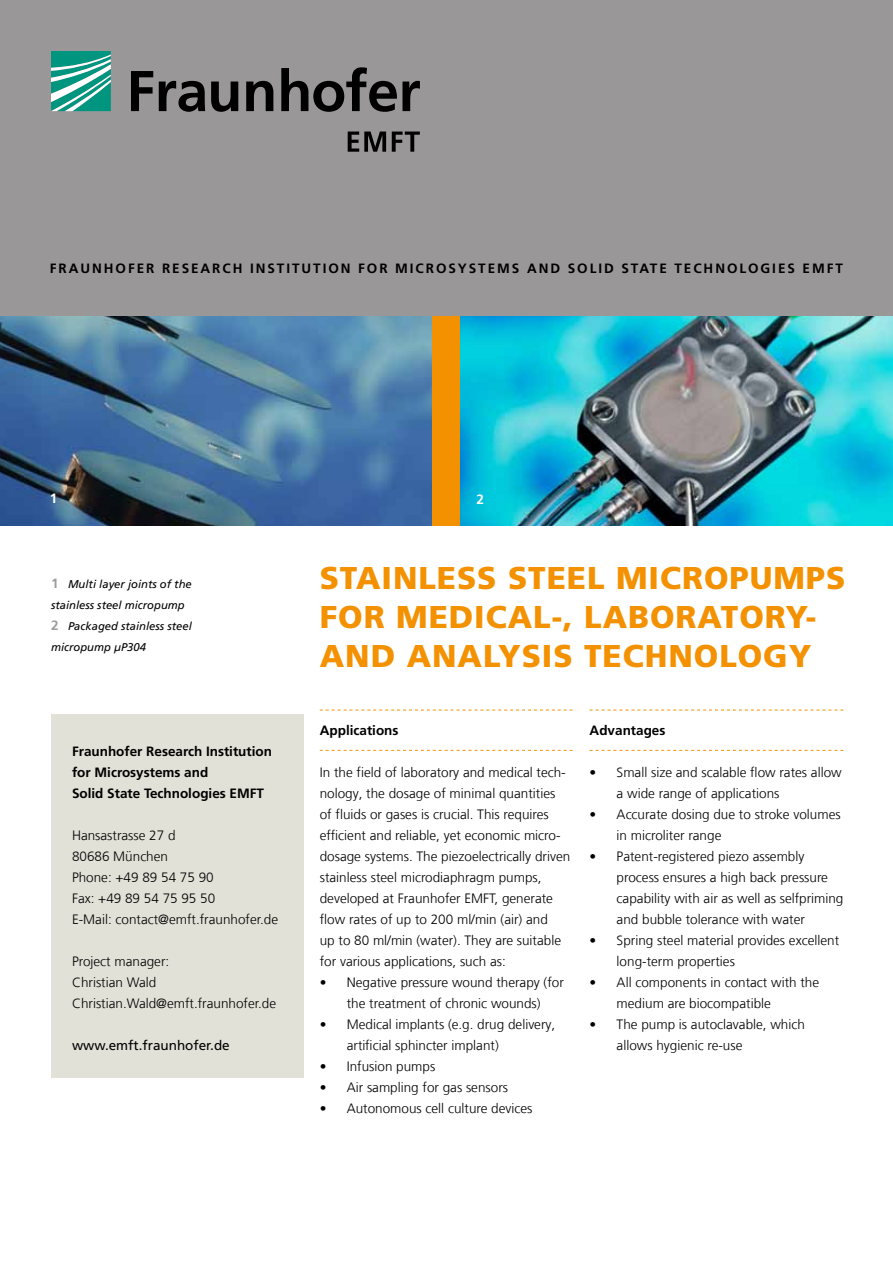
<style>
.page{position:relative;width:893px;height:1263px;background:#fff}
.page>*{position:absolute;margin:0;border:0;box-sizing:border-box;transform-origin:0 0}
.t1{font:900 31.5px/39px "Frutiger LT Com";letter-spacing:.03em;color:#f39100}
.t2{font:300 13.5px/21px "Frutiger LT Com";color:#000}
.t3{font:700 13.5px "Frutiger LT Com";letter-spacing:.145em;color:#000}
.t4{font:700 13.5px/21px "Frutiger LT Com";color:#000}
.t5{font:13.5px "Frutiger LT Com";color:#000}
.t6{font:700 13.5px "Frutiger LT Com";color:#fff}
.t7{font:italic 11.25px/21px "Frutiger LT Com";color:#000}
.s1{font-weight:700;font-style:normal;font-size:13.5px;color:#9c9d9d}
</style>
<div class="page">
<img style="left:459px;top:315px;width:434px;height:210px">
<img style="left:0;top:315px;width:432px;height:210px">
<div style="left:432px;top:310px;width:27px;height:215px;background:#f39100"></div>
<div style="left:0;top:0;width:893px;height:315px;background:#999797"></div>
<svg style="left:320px;top:710px;width:253px;height:1px"></svg>
<svg style="left:320px;top:750px;width:253px;height:1px"></svg>
<svg style="left:590px;top:710px;width:253px;height:1px"></svg>
<svg style="left:590px;top:750px;width:253px;height:1px"></svg>
<div style="left:51px;top:714px;width:252px;height:364px;background:#e2e1d8"></div>
<svg style="left:51px;top:51px;width:60px;height:60px"></svg>
<svg style="left:131px;top:67px;width:289px;height:45px"></svg>
<svg style="left:348px;top:132px;width:38px;height:20px"></svg>
<svg style="left:392px;top:132px;width:28px;height:20px"></svg>
<p class="t3" style="left:50px;top:260px;width:794px">Fraunhof er Research Insti tution for Microsystem s and Solid State Technologi es EMFT</p>
<p class="t6" style="left:50px;top:491px;width:9px">1</p>
<p class="t6" style="left:476px;top:491px;width:9px">2</p>
<p class="t7" style="left:51px;top:574px;width:142px"><span class="s1">1</span> Multi layer joints of the stainless steel micropump<br><span class="s1">2</span> Packaged stainless steel micropump µP304</p>
<p class="t4" style="left:72px;top:741px;width:202px">Fraunhofer Research Institution for Microsystems and<br>Solid State Technologies EMFT</p>
<p class="t2" style="left:72px;top:825px;width:208px">Hansastrasse 27 d<br>80686 München<br>Phone: +49 89 54 75 90<br>Fax: +49 89 54 75 95 50<br>E-Mail: contact@emft.fraunhofer.de</p>
<p class="t2" style="left:72px;top:951px;width:206px">Project manager:<br>Christian Wald<br>Christian.Wald@emft.fraunhofer.de</p>
<p class="t5" style="left:72px;top:1037px;width:159px">www.emft.fraunhofer.de</p>
<h1 class="t1" style="left:320px;top:558px;width:524px">STAINLESS STEEL MICROPUMPS<br>FOR MEDICAL-, LABORATORY-<br>AND ANALYSIS TECHNOLOGY</h1>
<p class="t3" style="left:320px;top:722px;width:80px">Applications</p>
<p class="t2" style="left:320px;top:762px;width:252px">In the field of laboratory and medical tech&shy;nology, the dosage of minimal quantities of fluids or gases is crucial. This requires efficient and reliable, yet economic micro&shy;dosage systems. The piezoelectrically driven stainless steel microdiaphragm pumps, developed at Fraunhofer EMFT, generate flow rates of up to 200 ml/min (air) and<br>up to 80 ml/min (water). They are suitable for various applications, such as:</p>
<p class="t2" style="left:320px;top:972px;width:246px;text-align:center">• Negative pressure wound therapy (for the treatment of chronic wounds)</p>
<p class="t2" style="left:347px;top:1014px;width:210px;text-indent:-27px">• Medical implants (e.g. drug delivery, artificial sphincter implant)</p>
<p class="t2" style="left:320px;top:1056px;width:117px">• Infusion pumps</p>
<p class="t2" style="left:320px;top:1077px;width:190px">• Air sampling for gas sensors</p>
<p class="t2" style="left:320px;top:1098px;width:214px">• Autonomous cell culture devices</p>
<p class="t3" style="left:590px;top:722px;width:77px">Advantages</p>
<p class="t2" style="left:617px;top:762px;width:227px;text-indent:-27px">• Small size and scalable flow rates allow a wide range of applications</p>
<p class="t2" style="left:617px;top:804px;width:226px;text-indent:-27px">• Accurate dosing due to stroke volumes in microliter range</p>
<p class="t2" style="left:617px;top:846px;width:228px;text-indent:-27px">• Patent-registered piezo assembly process ensures a high back pressure capability with air as well as selfpriming and bubble tolerance with water</p>
<p class="t2" style="left:617px;top:930px;width:224px;text-indent:-27px">• Spring steel material provides excellent long-term properties</p>
<p class="t2" style="left:617px;top:972px;width:204px;text-indent:-27px">• All components in contact with the medium are biocompatible</p>
<p class="t2" style="left:617px;top:1014px;width:190px;text-indent:-27px">• The pump is autoclavable, which allows hygienic re-use</p>
</div>
